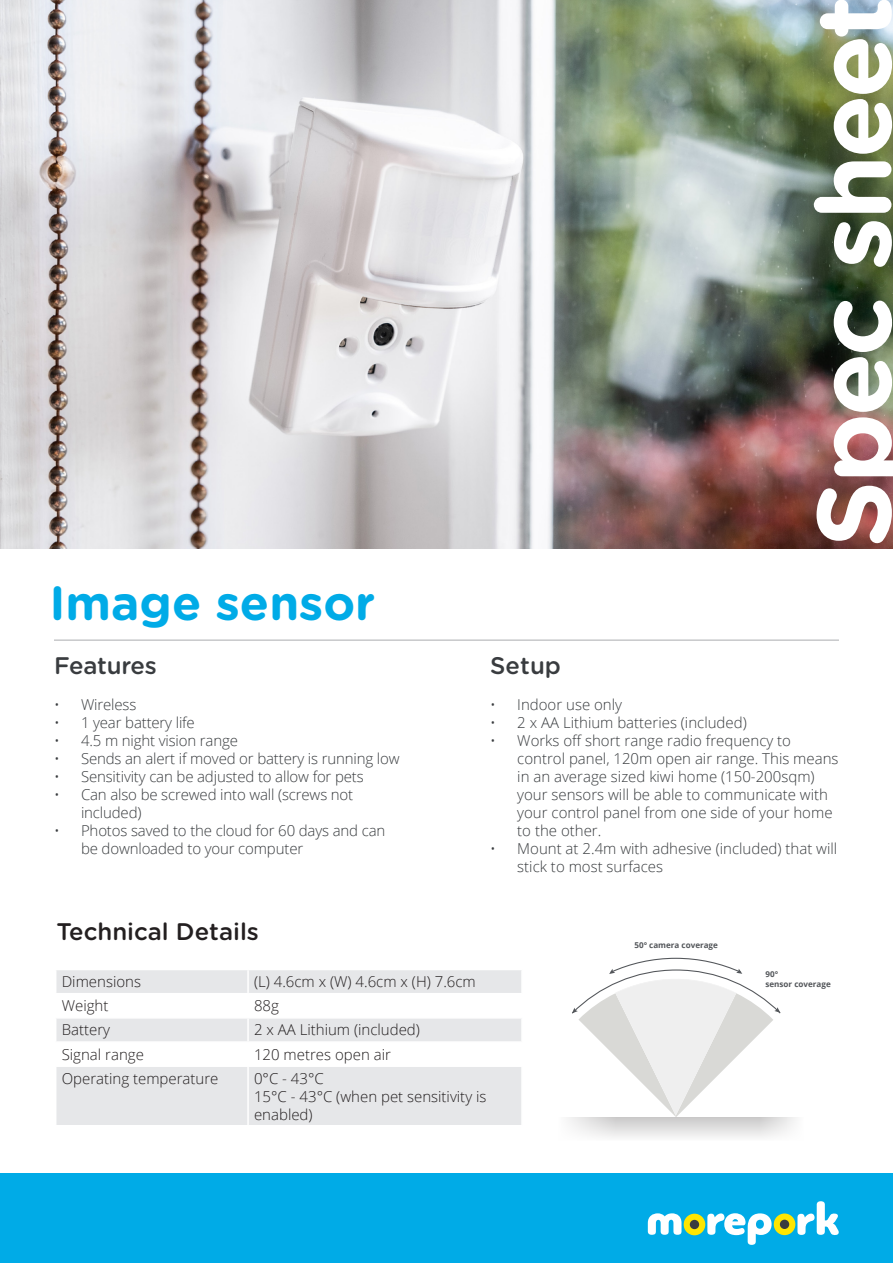
<style>
.page{position:relative;width:893px;height:1263px;background:#fff}
.page>*{position:absolute;margin:0;border:0;box-sizing:border-box;transform-origin:0 0}
.t1{font:700 104.7px "Gotham Rounded";letter-spacing:-.035em;color:#fff}
.t2{font:700 48px "Gotham Rounded";color:#00abe7}
.t3{font:500 24px "Gotham Rounded";color:#231f20}
.t4{font:500 24px "Gotham Rounded";letter-spacing:-.01em;color:#393c3f}
.t5{font:300 15px/18px "Open Sans";color:#393c3f}
.t6{font:300 15px/18px "Open Sans";color:#231f20}
.t7{font:700 8.1px/9.8px "Open Sans";color:#53565a}
</style>
<div class="page">
<img style="left:0;top:0;width:893px;height:549px">
<hr style="left:54px;top:639px;width:785px;height:2px;background:#c7c8ca">
<svg style="left:56px;top:970px;width:465px;height:155px"></svg>
<hr style="left:248px;top:1041px;width:275px;height:2px;background:#fff">
<hr style="left:247px;top:1043px;width:2px;height:22px;background:#fff">
<hr style="left:55px;top:1065px;width:193px;height:2px;background:#fff">
<hr style="left:248px;top:1065px;width:275px;height:2px;background:#fff">
<hr style="left:247px;top:1067px;width:2px;height:58px;background:#fff">
<div style="left:0;top:1174px;width:893px;height:89px;background:#00abe7"></div>
<svg style="left:572px;top:957px;width:209px;height:160px"></svg>
<svg style="left:568px;top:1118px;width:227px;height:19px"></svg>
<div style="left:684px;top:1214px;width:21px;height:21px;background:#ffe601;border-radius:50%"></div>
<div style="left:690px;top:1220px;width:9px;height:9px;background:#393c3f;border-radius:50%"></div>
<div style="left:774px;top:1213px;width:21px;height:22px;background:#ffe601;border-radius:50%"></div>
<div style="left:780px;top:1220px;width:9px;height:9px;background:#393c3f;border-radius:50%"></div>
<svg style="left:648px;top:1213px;width:33px;height:22px"></svg>
<svg style="left:707px;top:1213px;width:65px;height:32px"></svg>
<svg style="left:797px;top:1201px;width:42px;height:34px"></svg>
<p class="t2" style="left:50px;top:568px;width:327px">Image sensor</p>
<p class="t4" style="left:54px;top:648px;width:104px">Features</p>
<p class="t5" style="left:54px;top:695px;width:84px">• Wireless</p>
<p class="t5" style="left:54px;top:713px;width:142px">• 1 year battery life</p>
<p class="t5" style="left:54px;top:731px;width:186px">• 4.5 m night vision range</p>
<p class="t5" style="left:54px;top:749px;width:347px">• Sends an alert if moved or battery is running low</p>
<p class="t5" style="left:54px;top:767px;width:311px">• Sensitivity can be adjusted to allow for pets</p>
<p class="t5" style="left:81px;top:785px;width:274px;text-indent:-27px">• Can also be screwed into wall (screws not included)</p>
<p class="t5" style="left:81px;top:821px;width:306px;text-indent:-27px">• Photos saved to the cloud for 60 days and can be downloaded to your computer</p>
<p class="t1" style="left:777px;top:547px;width:553px;rotate:-90deg">Spec sheet</p>
<p class="t4" style="left:490px;top:648px;width:72px">Setup</p>
<p class="t5" style="left:490px;top:695px;width:133px">• Indoor use only</p>
<p class="t5" style="left:490px;top:713px;width:258px">• 2 x AA Lithium batteries (included)</p>
<p class="t5" style="left:517px;top:731px;width:323px;text-indent:-27px">• Works off short range radio frequency to control panel, 120m open air range. This means in an average sized kiwi home (150-200sqm) your sensors will be able to communicate with your control panel from one side of your home to the other.</p>
<p class="t5" style="left:517px;top:839px;width:321px;text-indent:-27px">• Mount at 2.4m with adhesive (included) that will stick to most surfaces</p>
<p class="t3" style="left:56px;top:914px;width:204px">Technical Details</p>
<p class="t6" style="left:62px;top:972px;width:81px">Dimensions</p>
<p class="t6" style="left:254px;top:972px;width:223px">(L) 4.6cm x (W) 4.6cm x (H) 7.6cm</p>
<p class="t6" style="left:62px;top:996px;width:48px">Weight</p>
<p class="t6" style="left:254px;top:996px;width:26px">88g</p>
<p class="t6" style="left:62px;top:1020px;width:50px">Battery</p>
<p class="t6" style="left:254px;top:1020px;width:167px">2 x AA Lithium (included)</p>
<p class="t6" style="left:62px;top:1045px;width:84px">Signal range</p>
<p class="t6" style="left:254px;top:1045px;width:138px">120 metres open air</p>
<p class="t6" style="left:62px;top:1069px;width:158px">Operating temperature</p>
<p class="t6" style="left:254px;top:1069px;width:71px">0°C - 43°C</p>
<p class="t6" style="left:254px;top:1087px;width:234px">15°C - 43°C (when pet sensitivity is enabled)</p>
<p class="t7" style="left:634px;top:940px;width:85px">50° camera coverage</p>
<p class="t7" style="left:765px;top:969px;width:67px">90°<br>sensor coverage</p>
</div>
